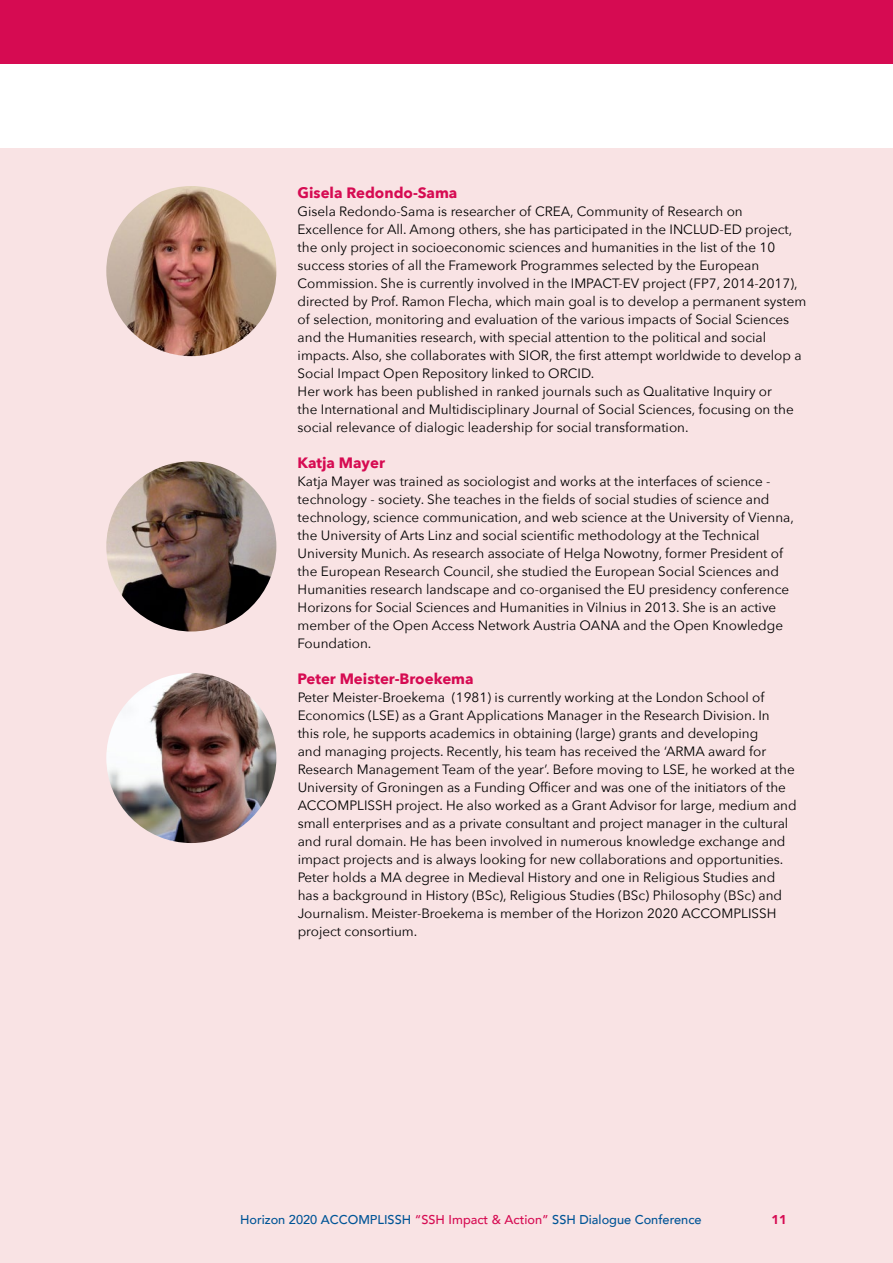
<style>
.page{position:relative;width:893px;height:1263px;background:#fff}
.page>*{position:absolute;margin:0;border:0;box-sizing:border-box;transform-origin:0 0}
.t1{font:700 15px "Avenir Next";color:#d60b52}
.t2{font:13.5px/18px "Avenir Next";color:#000}
.t3{font:500 12.75px "Avenir";color:#005496}
.t4{font:900 12.75px "Avenir";color:#d60b52}
.s1{color:#d60b52}
</style>
<div class="page">
<div style="left:0;top:149px;width:893px;height:1114px;background:#f9e3e4"></div>
<div style="left:0;top:0;width:893px;height:64px;background:#d60b52"></div>
<img style="left:106px;top:186px;width:170px;height:170px;border-radius:85px">
<img style="left:106px;top:461px;width:170px;height:170px;border-radius:85px">
<img style="left:106px;top:673px;width:170px;height:170px;border-radius:85px">
<p class="t1" style="left:298px;top:180px;width:161px">Gisela Redondo-Sama</p>
<p class="t2" style="left:298px;top:202px;width:510px">Gisela Redondo-Sama is researcher of CREA, Community of Research on Excellence for All. Among others, she has participated in the INCLUD-ED project, the only project in socioeconomic sciences and humanities in the list of the 10 success stories of all the Framework Programmes selected by the European Commission. She is currently involved in the IMPACT-EV project (FP7, 2014-2017), directed by Prof. Ramon Flecha, which main goal is to develop a permanent system of selection, monitoring and evaluation of the various impacts of Social Sciences and the Humanities research, with special attention to the political and social impacts. Also, she collaborates with SIOR, the first attempt worldwide to develop a Social Impact Open Repository linked to ORCID.<br>Her work has been published in ranked journals such as Qualitative Inquiry or<br>the International and Multidisciplinary Journal of Social Sciences, focusing on the social relevance of dialogic leadership for social transformation.</p>
<p class="t1" style="left:298px;top:450px;width:89px">Katja Mayer</p>
<p class="t2" style="left:298px;top:472px;width:498px">Katja Mayer was trained as sociologist and works at the interfaces of science - technology - society. She teaches in the fields of social studies of science and technology, science communication, and web science at the University of Vienna, the University of Arts Linz and social scientific methodology at the Technical University Munich. As research associate of Helga Nowotny, former President of the European Research Council, she studied the European Social Sciences and Humanities research landscape and co-organised the EU presidency conference Horizons for Social Sciences and Humanities in Vilnius in 2013. She is an active member of the Open Access Network Austria OANA and the Open Knowledge Foundation.</p>
<p class="t1" style="left:298px;top:666px;width:177px">Peter Meister-Broekema</p>
<p class="t2" style="left:298px;top:688px;width:501px">Peter Meister-Broekema (1981) is currently working at the London School of Economics (LSE) as a Grant Applications Manager in the Research Division. In<br>this role, he supports academics in obtaining (large) grants and developing<br>and managing projects. Recently, his team has received the ‘ARMA award for Research Management Team of the year’. Before moving to LSE, he worked at the University of Groningen as a Funding Officer and was one of the initiators of the ACCOMPLISSH project. He also worked as a Grant Advisor for large, medium and small enterprises and as a private consultant and project manager in the cultural and rural domain. He has been involved in numerous knowledge exchange and impact projects and is always looking for new collaborations and opportunities.<br>Peter holds a MA degree in Medieval History and one in Religious Studies and has a background in History (BSc), Religious Studies (BSc) Philosophy (BSc) and Journalism. Meister-Broekema is member of the Horizon 2020 ACCOMPLISSH project consortium.</p>
<p class="t3" style="left:240px;top:1209px;width:463px">Horizon 2020 ACCOMPLISSH <span class="s1">“SSH Impact &amp; Action”</span> SSH Dialogue Conference</p>
<p class="t4" style="left:772px;top:1209px;width:17px">11</p>
</div>
